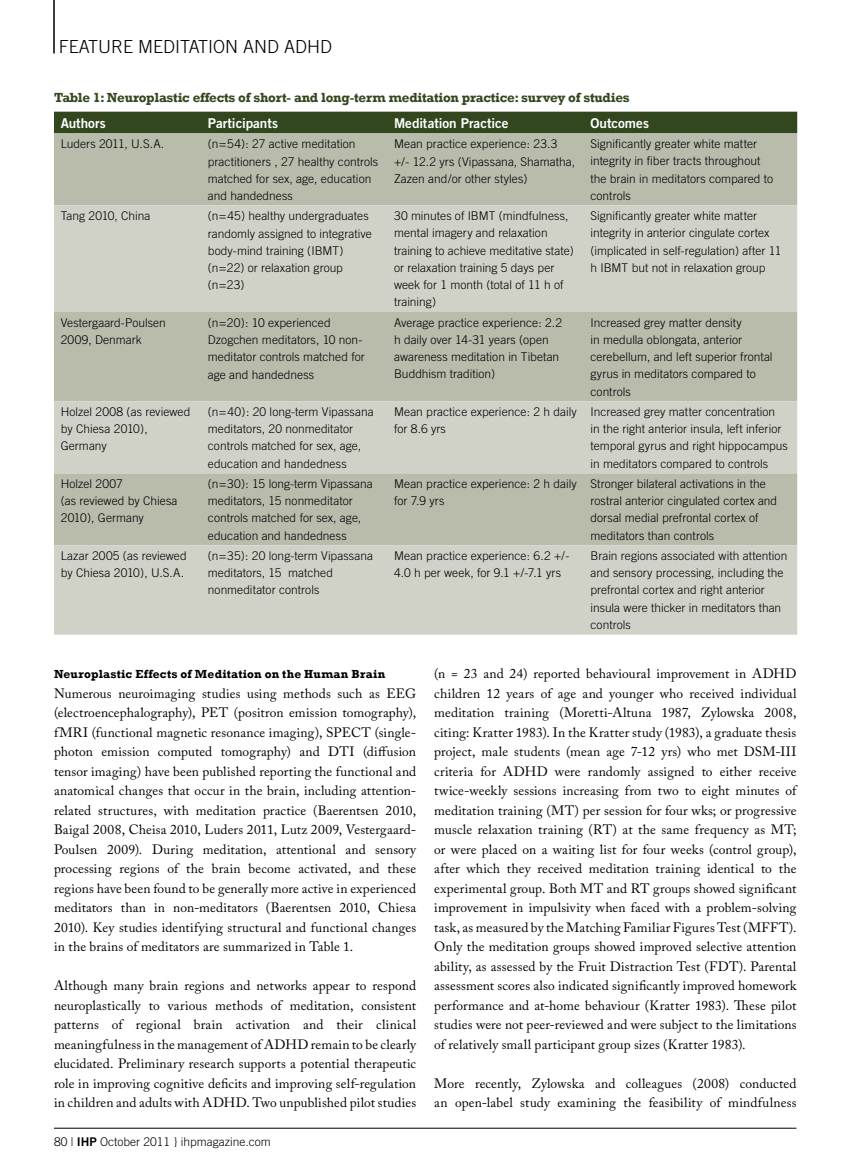
<style>
.page{position:relative;width:864px;height:1175px;background:#fff}
.page>*{position:absolute;margin:0;border:0;box-sizing:border-box;transform-origin:0 0}
.t1{font:300 18px "Trade Gothic";color:#000}
.t2{font:13.5px/19.5px "Adobe Caslon Pro";letter-spacing:.01em;color:#000;text-align:justify}
.t3{font:700 13.5px "Rockwell";letter-spacing:-.02em;color:#33471f}
.t4{font:13.5px "Trade Gothic Bold Two";color:#fff}
.t5{font:300 12px/17.2px "Trade Gothic";letter-spacing:.005em;color:#000}
.t6{font:700 12px "Rockwell";letter-spacing:.02em;color:#000}
.s1{font-family:"Trade Gothic Bold Two";font-weight:400}
</style>
<div class="page">
<hr style="left:54px;top:1127px;width:742px;height:1px;background:#000">
<hr style="left:53px;top:0;width:2px;height:53px;background:#000">
<div style="left:54px;top:112px;width:743px;height:21px;background:#33471f"></div>
<div style="left:54px;top:133px;width:743px;height:72px;background:#b9bbab"></div>
<svg style="left:54px;top:205px;width:743px;height:429px;background:#c8c9bc"></svg>
<h1 class="t1" style="left:59px;top:36px;width:197px">FEATURE Meditation and</h1>
<h1 class="t1" style="left:284px;top:36px;width:50px">ADHD</h1>
<p class="t3" style="left:54px;top:90px;width:577px">Table 1: Neuroplastic effects of short- and long-term meditation practice: survey of studies</p>
<p class="t4" style="left:61px;top:115px;width:46px">Authors</p>
<p class="t4" style="left:208px;top:115px;width:72px">Participants</p>
<p class="t4" style="left:394px;top:115px;width:116px">Meditation Practice</p>
<p class="t4" style="left:590px;top:115px;width:60px">Outcomes</p>
<p class="t5" style="left:61px;top:135px;width:105px">Luders 2011, U.S.A.</p>
<p class="t5" style="left:208px;top:135px;width:172px">(n=54): 27 active meditation practitioners , 27 healthy controls matched for sex, age, education and handedness</p>
<p class="t5" style="left:394px;top:135px;width:183px">Mean practice experience: 23.3 +/- 12.2 yrs (Vipassana, Shamatha,<br>Zazen and/or other styles)</p>
<p class="t5" style="left:590px;top:135px;width:184px">Significantly greater white matter integrity in fiber tracts throughout the brain in meditators compared to controls</p>
<p class="t5" style="left:61px;top:207px;width:91px">Tang 2010, China</p>
<p class="t5" style="left:208px;top:207px;width:165px">(n=45) healthy undergraduates randomly assigned to integrative body-mind training (I BMT) (n=22) or relaxation group (n=23)</p>
<p class="t5" style="left:394px;top:207px;width:181px">30 minutes of I BMT (mindfulness, mental imagery and relaxation training to achieve meditative state) or relaxation training 5 days per week for 1 month (total of 11 h of training)</p>
<p class="t5" style="left:590px;top:207px;width:193px">Significantly greater white matter integrity in anterior cingulate cortex (implicated in self-regulation) after 11 h I BMT but not in relaxation group</p>
<p class="t5" style="left:61px;top:314px;width:107px">Vestergaard-Poulsen<br>2009, Denmark</p>
<p class="t5" style="left:208px;top:314px;width:158px">(n=20): 10 experienced<br>Dzogchen meditators, 10 non&shy;meditator controls matched for age and handedness</p>
<p class="t5" style="left:394px;top:314px;width:170px">Average practice experience: 2.2 h daily over 14-31 years (open awareness meditation in Tibetan<br>Buddhism tradition)</p>
<p class="t5" style="left:591px;top:314px;width:184px">I ncreased grey matter density<br>in medulla oblongata, anterior cerebellum, and left superior frontal gyrus in meditators compared to controls</p>
<p class="t5" style="left:61px;top:403px;width:131px">Holzel 2008 (as reviewed by Chiesa 2010),<br>Germany</p>
<p class="t5" style="left:208px;top:403px;width:167px">(n=40): 20 long-term Vipassana meditators, 20 nonmeditator controls matched for sex, age, education and handedness</p>
<p class="t5" style="left:394px;top:403px;width:184px">Mean practice experience: 2 h daily for 8.6 yrs</p>
<p class="t5" style="left:591px;top:403px;width:199px">I ncreased grey matter concentration<br>in the right anterior insula, left inferior temporal gyrus and right hippocampus in meditators compared to controls</p>
<p class="t5" style="left:61px;top:475px;width:118px">Holzel 2007<br>(as reviewed by Chiesa<br>2010), Germany</p>
<p class="t5" style="left:208px;top:475px;width:166px">(n=30): 15 long-term Vipassana meditators, 15 nonmeditator controls matched for sex, age, education and handedness</p>
<p class="t5" style="left:394px;top:475px;width:184px">Mean practice experience: 2 h daily for 7.9 yrs</p>
<p class="t5" style="left:591px;top:475px;width:188px">Stronger bilateral activations in the rostral anterior cingulated cortex and dorsal medial prefrontal cortex of meditators than controls</p>
<p class="t5" style="left:61px;top:547px;width:127px">Lazar 2005 (as reviewed by Chiesa 2010), U.S.A.</p>
<p class="t5" style="left:208px;top:547px;width:167px">(n=35): 20 long-term Vipassana meditators, 15 matched nonmeditator controls</p>
<p class="t5" style="left:394px;top:547px;width:177px">Mean practice experience: 6.2 +/-<br>4.0 h per week, for 9.1 +/-7.1 yrs</p>
<p class="t5" style="left:591px;top:547px;width:198px">Brain regions associated with attention and sensory processing, including the prefrontal cortex and right anterior insula were thicker in meditators than controls</p>
<p class="t6" style="left:54px;top:667px;width:333px">Neuroplastic Effects of Meditation on the Human Brain</p>
<p class="t2" style="left:54px;top:683px;width:364px">Numerous neuroimaging studies using methods such as EEG (electroencephalography), PET (positron emission tomography), fMRI (functional magnetic resonance imaging), SPECT (single&shy;photon emission computed tomography) and DTI (diffusion tensor imaging) have been published reporting the functional and anatomical changes that occur in the brain, including attention&shy;related structures, with meditation practice (Baerentsen 2010, Baigal 2008, Cheisa 2010, Luders 2011, Lutz 2009, Vestergaard-Poulsen 2009). During meditation, attentional and sensory processing regions of the brain become activated, and these regions have been found to be generally more active in experienced meditators than in non-meditators (Baerentsen 2010, Chiesa 2010). Key studies identifying structural and functional changes in the brains of meditators are summarized in Table 1.</p>
<p class="t2" style="left:54px;top:976px;width:364px">Although many brain regions and networks appear to respond neuroplastically to various methods of meditation, consistent patterns of regional brain activation and their clinical meaningfulness in the management of ADHD remain to be clearly elucidated. Preliminary research supports a potential therapeutic role in improving cognitive deficits and improving self-regulation in children and adults with ADHD. Two unpublished pilot studies</p>
<p class="t5" style="left:54px;top:1133px;width:218px">80 | <span class="s1">IHP</span> October 2011 } ihpmagazine.com</p>
<p class="t2" style="left:434px;top:663px;width:364px">(n = 23 and 24) reported behavioural improvement in ADHD children 12 years of age and younger who received individual meditation training (Moretti-Altuna 1987, Zylowska 2008, citing: Kratter 1983). In the Kratter study (1983), a graduate thesis project, male students (mean age 7-12 yrs) who met DSM-III criteria for ADHD were randomly assigned to either receive twice-weekly sessions increasing from two to eight minutes of meditation training (MT) per session for four wks; or progressive muscle relaxation training (RT) at the same frequency as MT; or were placed on a waiting list for four weeks (control group), after which they received meditation training identical to the experimental group. Both MT and RT groups showed significant improvement in impulsivity when faced with a problem-solving task, as measured by the Matching Familiar Figures Test (MFFT).<br>Only the meditation groups showed improved selective attention ability, as assessed by the Fruit Distraction Test (FDT). Parental assessment scores also indicated significantly improved homework performance and at-home behaviour (Kratter 1983). These pilot studies were not peer-reviewed and were subject to the limitations of relatively small participant group sizes (Kratter 1983).</p>
<p class="t2" style="left:434px;top:1073px;width:364px">More recently, Zylowska and colleagues (2008) conducted an open-label study examining the feasibility of mindfulness</p>
</div>
